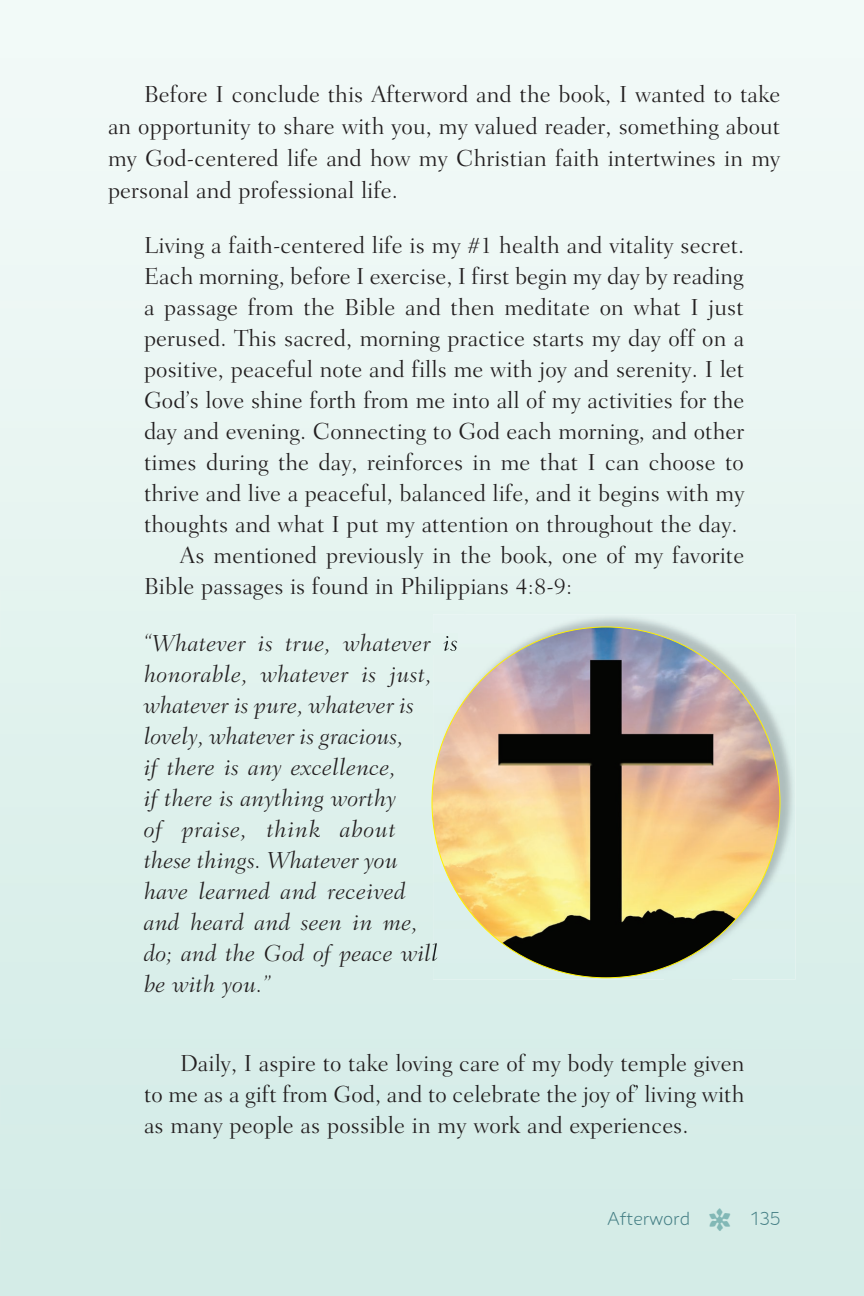
<style>
.page{position:relative;width:864px;height:1296px;background:#fff}
.page>*{position:absolute;margin:0;border:0;box-sizing:border-box;transform-origin:0 0}
.t1{font:300 23.6px/32px "Fairfield LH";letter-spacing:.005em;color:#231f20;text-align:justify}
.t2{font:italic 300 23.6px/31px "Fairfield LH";letter-spacing:.01em;color:#231f20}
.t3{font:300 18px "Chamfort Family";letter-spacing:-.005em;color:#457f85}
</style>
<div class="page">
<div style="left:146px;top:633px;width:286px;height:22px;background:#e3f3ef"></div>
<div style="left:144px;top:943px;width:288px;height:24px;background:#daefea"></div>
<img style="left:433px;top:614px;width:363px;height:366px">
<img style="left:432px;top:627px;width:348px;height:351px">
<svg style="left:710px;top:1209px;width:20px;height:23px"></svg>
<p class="t1" style="left:108px;top:78px;width:674px;text-indent:36px">Before I conclude this Afterword and the book, I wanted to take an opportunity to share with you, my valued reader, something about my God-centered life and how my Christian faith intertwines in my personal and professional life.</p>
<p class="t1" style="left:144px;top:229px;width:602px">Living a faith-centered life is my #1 health and vitality secret.</p>
<p class="t1" style="left:144px;top:260px;width:601px">Each morning, before I exercise, I first begin my day by reading</p>
<p class="t1" style="left:144px;top:291px;width:602px">a passage from the Bible and then meditate on what I just</p>
<p class="t1" style="left:144px;top:322px;width:602px">perused. This sacred, morning practice starts my day off on a</p>
<p class="t1" style="left:144px;top:353px;width:602px">positive, peaceful note and fills me with joy and serenity. I let</p>
<p class="t1" style="left:144px;top:384px;width:602px">God’s love shine forth from me into all of my activities for the</p>
<p class="t1" style="left:144px;top:415px;width:602px">day and evening. Connecting to God each morning, and other</p>
<p class="t1" style="left:144px;top:446px;width:601px">times during the day, reinforces in me that I can choose to</p>
<p class="t1" style="left:144px;top:477px;width:602px">thrive and live a peaceful, balanced life, and it begins with my</p>
<p class="t1" style="left:144px;top:508px;width:595px">thoughts and what I put my attention on throughout the day.</p>
<p class="t1" style="left:180px;top:539px;width:566px">As mentioned previously in the book, one of my favorite</p>
<p class="t1" style="left:144px;top:570px;width:430px">Bible passages is found in Philippians 4:8-9:</p>
<p class="t2" style="left:144px;top:628px;width:316px">“Whatever is true, whatever is honorable, whatever is just, whatever is pure, whatever is lovely, whatever is gracious,<br>if there is any excellence,<br>if there is anything worthy<br>of praise, think about<br>these things. Whatever you<br>have learned and received<br>and heard and seen in me,<br>do; and the God of peace will be with you.”</p>
<p class="t1" style="left:144px;top:1048px;width:602px;line-height:31px;text-indent:36px">Daily, I aspire to take loving care of my body temple given to me as a gift from God, and to celebrate the joy of’ living with as many people as possible in my work and experiences.</p>
<p class="t3" style="left:608px;top:1206px;width:84px">Afterword</p>
<p class="t3" style="left:751px;top:1206px;width:31px">135</p>
</div>
